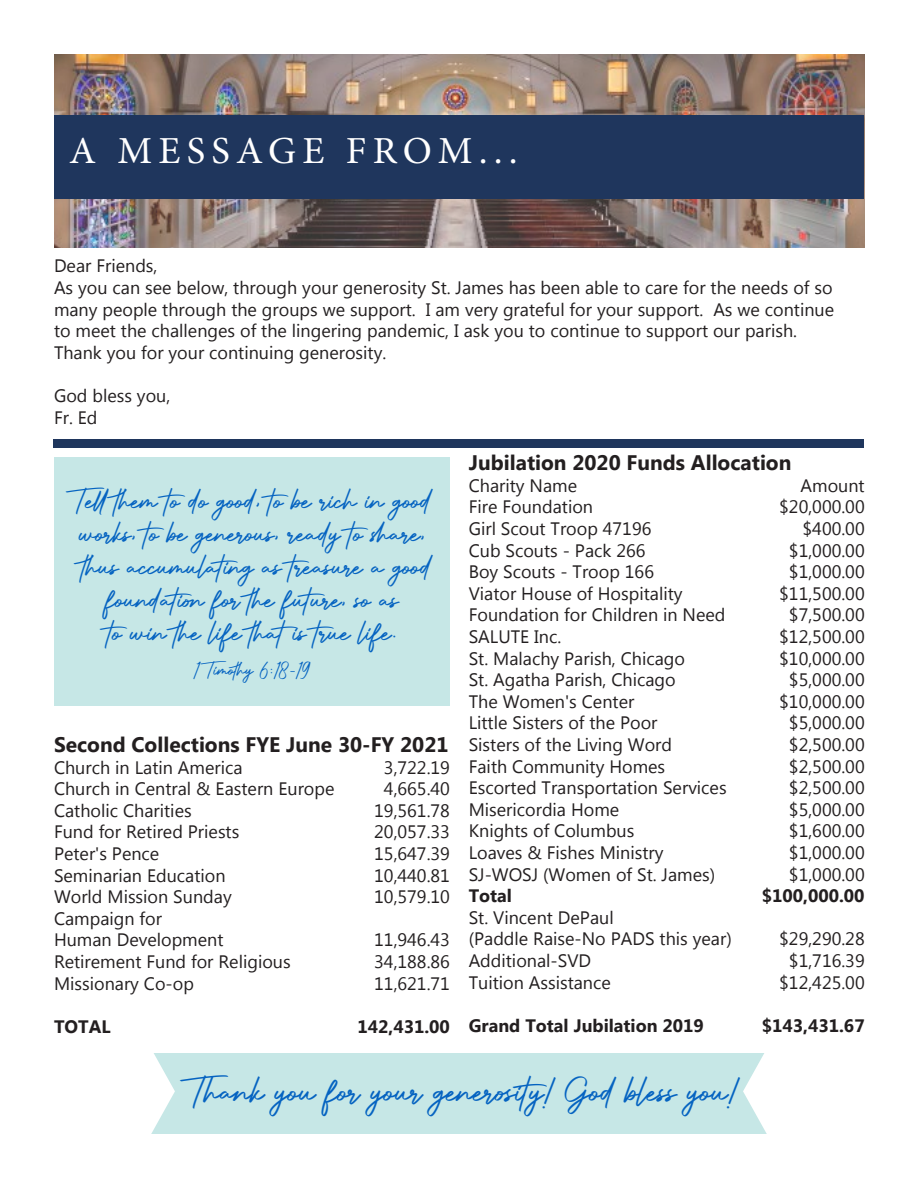
<style>
.page{position:relative;width:918px;height:1188px;background:#fff}
.page>*{position:absolute;margin:0;border:0;box-sizing:border-box;transform-origin:0 0}
.t1{font:45px "Authentic Signature";color:#0563c1}
.t2{font:38.25px "Minion Pro";letter-spacing:.16em;color:#fff}
.t3{font:36px/33px "Authentic Signature";color:#0563c1;text-align:center}
.t4{font:24px "Authentic Signature";color:#0563c1}
.t5{font:700 21px "Microsoft New Tai Lue";color:#231f20}
.t6{font:18px/21.6px "Microsoft New Tai Lue";color:#231f20}
.t7{font:700 18px "Microsoft New Tai Lue";color:#231f20}
</style>
<div class="page">
<img style="left:54px;top:54px;width:810px;height:193px">
<div style="left:54px;top:115px;width:810px;height:83px;background:#1f365d"></div>
<div style="left:134px;top:1053px;width:648px;height:81px;background:#c6e7e6"></div>
<svg style="left:743px;top:1053px;width:39px;height:81px"></svg>
<svg style="left:134px;top:1053px;width:41px;height:81px"></svg>
<div style="left:54px;top:457px;width:396px;height:248px;background:#c6e7e6"></div>
<div style="left:53px;top:440px;width:811px;height:8px;background:#1f365d"></div>
<h2 class="t2" style="left:69px;top:125px;width:450px">A MESSAGE FROM...</h2>
<p class="t6" style="left:54px;top:257px;width:782px">Dear Friends,<br>As you can see below, through your generosity St. James has been able to care for the needs of so many people through the groups we support. I am very grateful for your support. As we continue to meet the challenges of the lingering pandemic, I ask you to continue to support our parish.<br>Thank you for your continuing generosity.</p>
<p class="t6" style="left:54px;top:386px;width:118px">God bless you,<br>Fr. Ed</p>
<h3 class="t3" style="left:73px;top:486px;width:359px">Tell them to do good, to be rich in good works, to be generous, ready to share, thus accumulating as treasure a good foundation for the future, so as<br>to win the life thatis true life.</h3>
<h3 class="t4" style="left:193px;top:656px;width:119px">1 Timothy 6:18-19</h3>
<p class="t5" style="left:54px;top:733px;width:396px">Second Collections FYE June 30-FY 2021</p>
<p class="t6" style="left:54px;top:758px;width:190px">Church in Latin America</p>
<p class="t6" style="left:384px;top:758px;width:68px">3,722.19</p>
<p class="t6" style="left:54px;top:780px;width:282px">Church in Central &amp; Eastern Europe</p>
<p class="t6" style="left:384px;top:780px;width:68px">4,665.40</p>
<p class="t6" style="left:54px;top:801px;width:139px">Catholic Charities</p>
<p class="t6" style="left:374px;top:801px;width:77px">19,561.78</p>
<p class="t6" style="left:54px;top:823px;width:187px">Fund for Retired Priests</p>
<p class="t6" style="left:374px;top:823px;width:77px">20,057.33</p>
<p class="t6" style="left:54px;top:844px;width:107px">Peter's Pence</p>
<p class="t6" style="left:374px;top:844px;width:77px">15,647.39</p>
<p class="t6" style="left:54px;top:866px;width:173px">Seminarian Education</p>
<p class="t6" style="left:374px;top:866px;width:77px">10,440.81</p>
<p class="t6" style="left:54px;top:888px;width:179px">World Mission Sunday</p>
<p class="t6" style="left:374px;top:888px;width:77px">10,579.10</p>
<p class="t6" style="left:54px;top:909px;width:171px">Campaign for<br>Human Development</p>
<p class="t6" style="left:374px;top:931px;width:77px">11,946.43</p>
<p class="t6" style="left:54px;top:952px;width:238px">Retirement Fund for Religious</p>
<p class="t6" style="left:374px;top:952px;width:77px">34,188.86</p>
<p class="t6" style="left:54px;top:974px;width:141px">Missionary Co-op</p>
<p class="t6" style="left:374px;top:974px;width:77px">11,621.71</p>
<p class="t7" style="left:54px;top:1016px;width:58px">TOTAL</p>
<p class="t7" style="left:357px;top:1016px;width:94px">142,431.00</p>
<p class="t5" style="left:469px;top:451px;width:324px">Jubilation 2020 Funds Allocation</p>
<p class="t6" style="left:469px;top:476px;width:110px">Charity Name</p>
<p class="t6" style="left:801px;top:476px;width:66px">Amount</p>
<p class="t6" style="left:469px;top:498px;width:126px">Fire Foundation</p>
<p class="t6" style="left:779px;top:498px;width:87px">$20,000.00</p>
<p class="t6" style="left:469px;top:519px;width:184px">Girl Scout Troop 47196</p>
<p class="t6" style="left:803px;top:519px;width:64px">$400.00</p>
<p class="t6" style="left:469px;top:541px;width:178px">Cub Scouts - Pack 266</p>
<p class="t6" style="left:789px;top:541px;width:77px">$1,000.00</p>
<p class="t6" style="left:469px;top:562px;width:187px">Boy Scouts - Troop 166</p>
<p class="t6" style="left:789px;top:562px;width:77px">$1,000.00</p>
<p class="t6" style="left:469px;top:584px;width:215px">Viator House of Hospitality</p>
<p class="t6" style="left:779px;top:584px;width:87px">$11,500.00</p>
<p class="t6" style="left:469px;top:606px;width:258px">Foundation for Children in Need</p>
<p class="t6" style="left:789px;top:606px;width:77px">$7,500.00</p>
<p class="t6" style="left:469px;top:627px;width:94px">SALUTE Inc.</p>
<p class="t6" style="left:779px;top:627px;width:87px">$12,500.00</p>
<p class="t6" style="left:469px;top:649px;width:218px">St. Malachy Parish, Chicago</p>
<p class="t6" style="left:779px;top:649px;width:87px">$10,000.00</p>
<p class="t6" style="left:469px;top:670px;width:209px">St. Agatha Parish, Chicago</p>
<p class="t6" style="left:789px;top:670px;width:77px">$5,000.00</p>
<p class="t6" style="left:469px;top:692px;width:167px">The Women's Center</p>
<p class="t6" style="left:779px;top:692px;width:87px">$10,000.00</p>
<p class="t6" style="left:469px;top:714px;width:190px">Little Sisters of the Poor</p>
<p class="t6" style="left:789px;top:714px;width:77px">$5,000.00</p>
<p class="t6" style="left:469px;top:735px;width:205px">Sisters of the Living Word</p>
<p class="t6" style="left:789px;top:735px;width:77px">$2,500.00</p>
<p class="t6" style="left:469px;top:757px;width:198px">Faith Community Homes</p>
<p class="t6" style="left:789px;top:757px;width:77px">$2,500.00</p>
<p class="t6" style="left:469px;top:778px;width:259px">Escorted Transportation Services</p>
<p class="t6" style="left:789px;top:778px;width:77px">$2,500.00</p>
<p class="t6" style="left:469px;top:800px;width:152px">Misericordia Home</p>
<p class="t6" style="left:789px;top:800px;width:77px">$5,000.00</p>
<p class="t6" style="left:469px;top:822px;width:167px">Knights of Columbus</p>
<p class="t6" style="left:789px;top:822px;width:77px">$1,600.00</p>
<p class="t6" style="left:469px;top:843px;width:196px">Loaves &amp; Fishes Ministry</p>
<p class="t6" style="left:789px;top:843px;width:77px">$1,000.00</p>
<p class="t6" style="left:469px;top:865px;width:248px">SJ-WOSJ (Women of St. James)</p>
<p class="t6" style="left:789px;top:865px;width:77px">$1,000.00</p>
<p class="t7" style="left:469px;top:886px;width:45px">Total</p>
<p class="t7" style="left:762px;top:886px;width:104px">$100,000.00</p>
<p class="t6" style="left:469px;top:908px;width:265px">St. Vincent DePaul<br>(Paddle Raise-No PADS this year)</p>
<p class="t6" style="left:779px;top:930px;width:87px">$29,290.28</p>
<p class="t6" style="left:469px;top:951px;width:124px">Additional-SVD</p>
<p class="t6" style="left:789px;top:951px;width:77px">$1,716.39</p>
<p class="t6" style="left:469px;top:973px;width:144px">Tuition Assistance</p>
<p class="t6" style="left:779px;top:973px;width:87px">$12,425.00</p>
<p class="t7" style="left:469px;top:1015px;width:237px">Grand Total Jubilation 2019</p>
<p class="t7" style="left:762px;top:1015px;width:104px">$143,431.67</p>
<h1 class="t1" style="left:189px;top:1066px;width:550px">Thank you for your generosity! God bless you!</h1>
</div>
